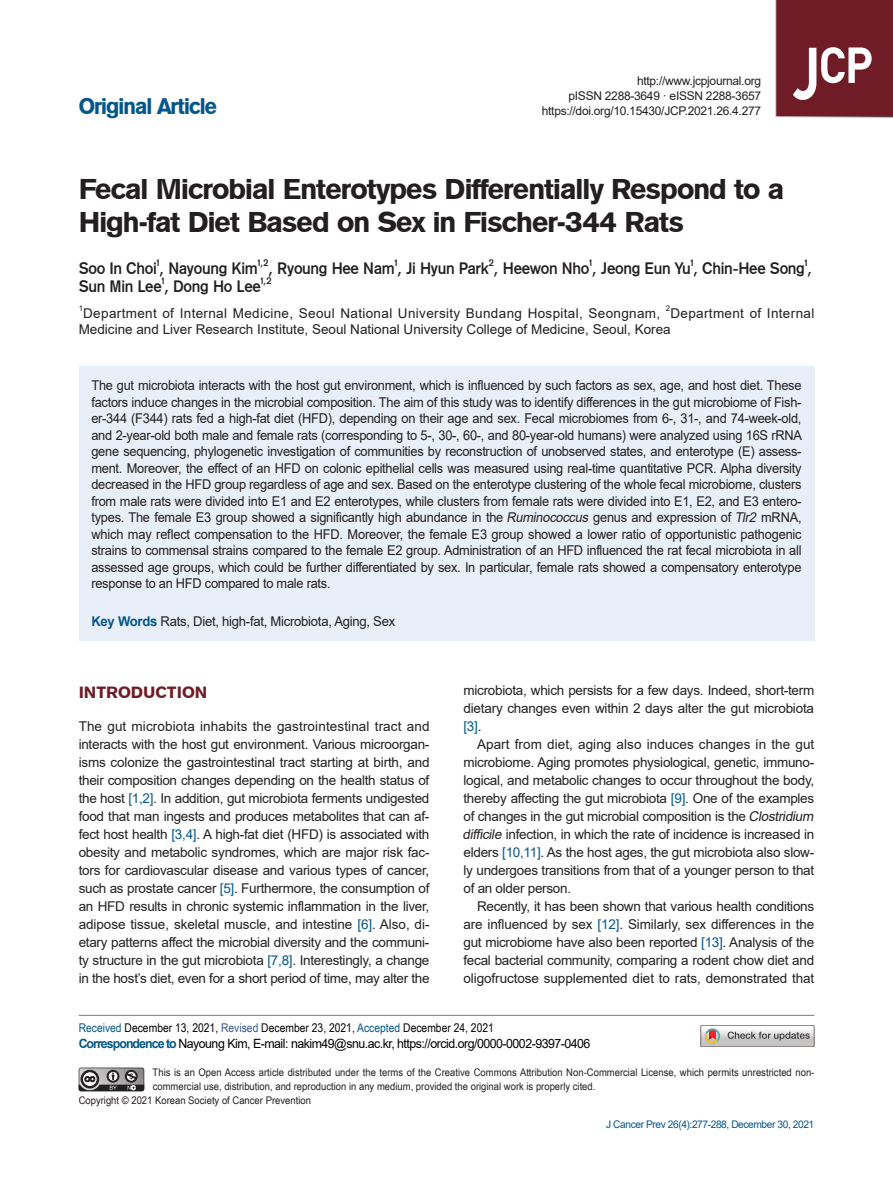
<style>
.page{position:relative;width:893px;height:1191px;background:#fff}
.page>*{position:absolute;margin:0;border:0;box-sizing:border-box;transform-origin:0 0}
.t1{font:28.5px/33px "Gothic 725 BT Black A";letter-spacing:-.03em;color:#231f20}
.t2{font:22.5px "Gothic 725 BT Black A";letter-spacing:-.04em;color:#055689}
.t3{font:16.5px "Gothic 725 BT Bold A";letter-spacing:-.02em;color:#231f20}
.t4{font:16.2px "Gothic 725 BT Black A";color:#6f1c26;scale:1.06 1}
.t5{font:13.5px/18px "Arial";letter-spacing:-.02em;color:#231f20;text-align:justify}
.t6{font:13.5px/16.5px "Arial";letter-spacing:-.02em;color:#231f20;text-align:justify;scale:.95 1}
.t7{font:13.5px/16.2px "Arial";color:#231f20}
.t8{font:13.5px "Arial";letter-spacing:.025em;color:#231f20}
.t9{font:12.75px "Arial";letter-spacing:-.04em;color:#000}
.t10{font:12px/15px "Arial";letter-spacing:-.025em;color:#231f20;text-align:right}
.t11{font:12px "Arial Narrow";color:#030303;scale:1.05 1}
.t12{font:10.5px "Arial Narrow";color:#231f20;scale:1.1 1}
.t13{font:10.5px "Arial";letter-spacing:-.04em;color:#055689}
.t14{font:9.6px "Gothic 725 BT Bold A";color:#231f20}
.t15{font:7.8px "Arial";color:#231f20}
.s1{font-style:italic}
.s2{font-weight:700;color:#055689}
.s3{color:#055689}
.s4{color:#345697}
</style>
<div class="page">
<div style="left:79px;top:366px;width:735px;height:274px;background:#e9eff8"></div>
<hr style="left:79px;top:1014px;width:735px;height:2px;background:#7d7e82">
<svg style="left:79px;top:1067px;width:65px;height:24px;background:#7c7a7a"></svg>
<svg style="left:702px;top:1030px;width:110px;height:15px"></svg>
<div style="left:700px;top:1025px;width:114px;height:22px;border:1px solid #7e7470"></div>
<svg style="left:728px;top:1031px;width:82px;height:9px"></svg>
<svg style="left:704px;top:1028px;width:16px;height:16px"></svg>
<svg style="left:775px;top:0;width:118px;height:117px;background:#7e343d"></svg>
<h2 class="t2" style="left:79px;top:92px;width:140px">Original Article</h2>
<p class="t10" style="left:542px;top:74px;width:221px">http://www.jcpjournal.org<br>pISSN 2288-3649 · eISSN 2288-3657 https://doi.org/10.15430/JCP.2021.26.4.277</p>
<h1 class="t1" style="left:79px;top:173px;width:707px">Fecal Microbial Enterotypes Differentially Respond to a<br>High-fat Diet Based on Sex in Fischer-344 Rats</h1>
<p class="t3" style="left:79px;top:259px;width:181px">Soo In Choi , Nayoung Kim</p>
<p class="t14" style="left:157px;top:257px;width:5px">1</p>
<p class="t14" style="left:258px;top:257px;width:13px">1,2</p>
<p class="t3" style="left:268px;top:259px;width:545px">, Ryoung Hee Nam , Ji Hyun Park , Heewon Nho , Jeong Eun Yu , Chin-Hee Song ,</p>
<p class="t14" style="left:394px;top:257px;width:5px">1</p>
<p class="t14" style="left:489px;top:257px;width:7px">2</p>
<p class="t14" style="left:589px;top:257px;width:5px">1</p>
<p class="t14" style="left:690px;top:257px;width:5px">1</p>
<p class="t14" style="left:805px;top:257px;width:5px">1</p>
<p class="t14" style="left:161px;top:275px;width:5px">1</p>
<p class="t14" style="left:260px;top:275px;width:13px">1,2</p>
<p class="t3" style="left:79px;top:277px;width:184px">Sun Min Lee , Dong Ho Lee</p>
<p class="t15" style="left:79px;top:303px;width:6px">1</p>
<p class="t8" style="left:83px;top:304px;width:579px">Department of Internal Medicine, Seoul National University Bundang Hospital, Seongnam,</p>
<p class="t15" style="left:666px;top:303px;width:6px">2</p>
<p class="t7" style="left:79px;top:305px;width:737px;text-indent:592px">Department of Internal<br>Medicine and Liver Research Institute, Seoul National University College of Medicine, Seoul, Korea</p>
<p class="t6" style="left:91px;top:377px;width:750px">The gut microbiota interacts with the host gut environment, which is influenced by such factors as sex, age, and host diet. These factors induce changes in the microbial composition. The aim of this study was to identify differences in the gut microbiome of Fish&shy;er-344 (F344) rats fed a high-fat diet (HFD), depending on their age and sex. Fecal microbiomes from 6-, 31-, and 74-week-old, and 2-year-old both male and female rats (corresponding to 5-, 30-, 60-, and 80-year-old humans) were analyzed using 16S rRNA gene sequencing, phylogenetic investigation of communities by reconstruction of unobserved states, and enterotype (E) assess&shy;ment. Moreover, the effect of an HFD on colonic epithelial cells was measured using real-time quantitative PCR. Alpha diversity decreased in the HFD group regardless of age and sex. Based on the enterotype clustering of the whole fecal microbiome, clusters from male rats were divided into E1 and E2 enterotypes, while clusters from female rats were divided into E1, E2, and E3 entero&shy;types. The female E3 group showed a significantly high abundance in the <span class="s1">Ruminococcus</span> genus and expression of <span class="s1">Tlr2</span> mRNA, which may reflect compensation to the HFD. Moreover, the female E3 group showed a lower ratio of opportunistic pathogenic strains to commensal strains compared to the female E2 group. Administration of an HFD influenced the rat fecal microbiota in all assessed age groups, which could be further differentiated by sex. In particular, female rats showed a compensatory enterotype response to an HFD compared to male rats.</p>
<p class="t5" style="left:91px;top:612px;width:305px"><span class="s2">Key Words</span> Rats, Diet, high-fat, Microbiota, Aging, Sex</p>
<p class="t4" style="left:79px;top:683px;width:123px">INTRODUCTION</p>
<p class="t5" style="left:79px;top:717px;width:352px">The gut microbiota inhabits the gastrointestinal tract and interacts with the host gut environment. Various microorgan&shy;isms colonize the gastrointestinal tract starting at birth, and their composition changes depending on the health status of the host <span class="s3">[1,2]</span>. In addition, gut microbiota ferments undigested food that man ingests and produces metabolites that can af&shy;fect host health <span class="s3">[3,4]</span>. A high-fat diet (HFD) is associated with obesity and metabolic syndromes, which are major risk fac&shy;tors for cardiovascular disease and various types of cancer, such as prostate cancer <span class="s3">[5]</span>. Furthermore, the consumption of an HFD results in chronic systemic inflammation in the liver, adipose tissue, skeletal muscle, and intestine <span class="s3">[6]</span>. Also, di&shy;etary patterns affect the microbial diversity and the communi&shy;ty structure in the gut microbiota <span class="s3">[7,8]</span>. Interestingly, a change in the host’s diet, even for a short period of time, may alter the</p>
<p class="t5" style="left:463px;top:681px;width:352px">microbiota, which persists for a few days. Indeed, short-term dietary changes even within 2 days alter the gut microbiota <span class="s3">[3]</span>.</p>
<p class="t5" style="left:463px;top:735px;width:356px;text-align:left;text-indent:14px">Apart from diet, aging also induces changes in the gut microbiome. Aging promotes physiological, genetic, immuno&shy;logical, and metabolic changes to occur throughout the body, thereby affecting the gut microbiota <span class="s3">[9]</span>. One of the examples of changes in the gut microbial composition is the <span class="s1">Clostridium difficile</span> infection, in which the rate of incidence is increased in elders <span class="s3">[10,11]</span>. As the host ages, the gut microbiota also slow&shy;ly undergoes transitions from that of a younger person to that of an older person.</p>
<p class="t5" style="left:463px;top:897px;width:352px;text-indent:14px">Recently, it has been shown that various health conditions are influenced by sex <span class="s3">[12]</span>. Similarly, sex differences in the gut microbiome have also been reported <span class="s3">[13]</span>. Analysis of the fecal bacterial community, comparing a rodent chow diet and oligofructose supplemented diet to rats, demonstrated that</p>
<p class="t11" style="left:79px;top:1019px;width:397px"><span class="s3">Received</span> December 13, 2021, <span class="s4">Revised</span> December 23, 2021, <span class="s3">Accepted</span> December 24, 2021</p>
<p class="t9" style="left:79px;top:1034px;width:513px"><span class="s2">Correspondence to</span> Nayoung Kim, E-mail: nakim49@snu.ac.kr, https://orcid.org/0000-0002-9397-0406</p>
<p class="t12" style="left:153px;top:1064px;width:603px">This is an Open Access article distributed under the terms of the Creative Commons Attribution Non-Commercial License, which permits unrestricted non-</p>
<p class="t12" style="left:153px;top:1078px;width:404px">commercial use, distribution, and reproduction in any medium, provided the original work is properly cited.</p>
<p class="t12" style="left:79px;top:1093px;width:213px">Copyright © 2021 Korean Society of Cancer Prevention</p>
<p class="t13" style="left:606px;top:1117px;width:210px">J Cancer Prev 26(4):277-288, December 30, 2021</p>
</div>
